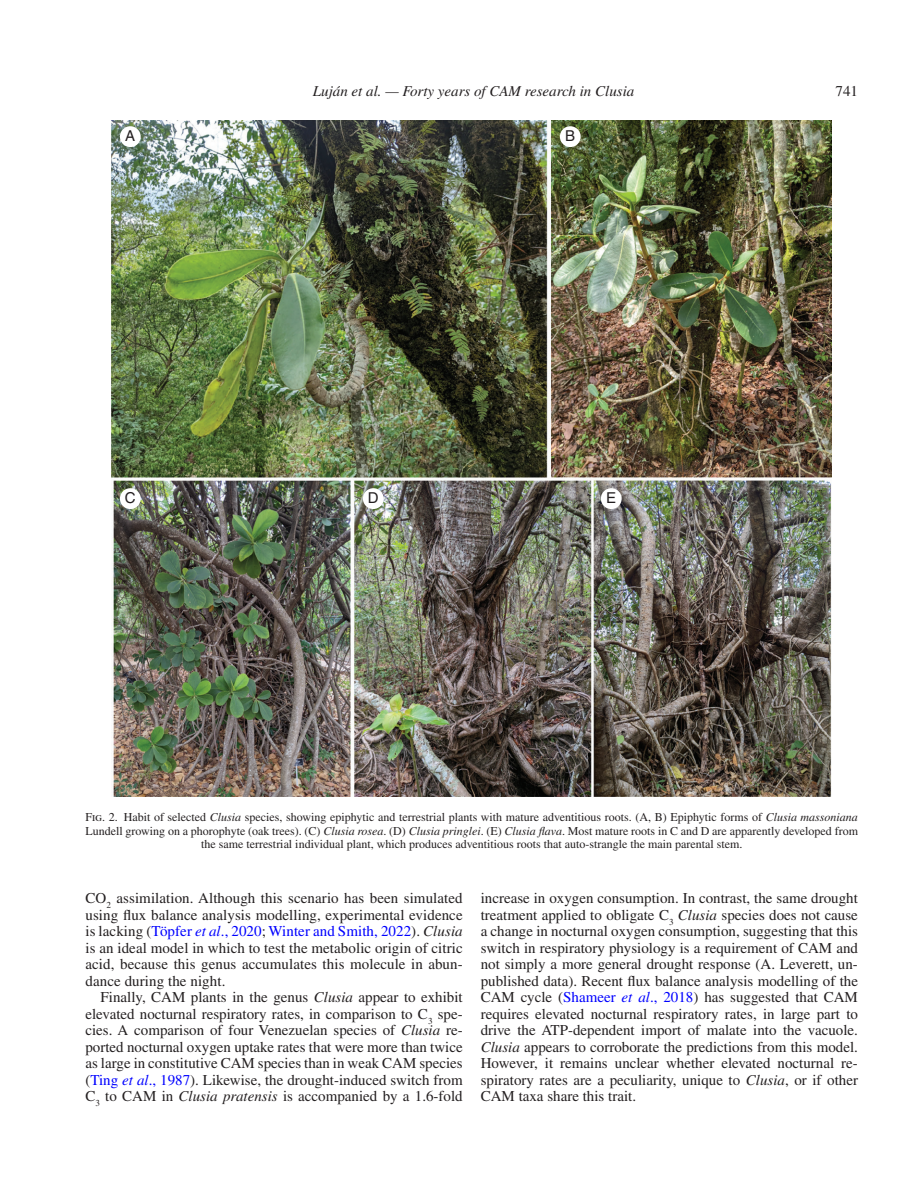
<style>
.page{position:relative;width:918px;height:1186px;background:#fff}
.page>*{position:absolute;margin:0;border:0;box-sizing:border-box;transform-origin:0 0}
.t1{font:15px/16.5px "Times LT Std";color:#231f20;text-align:justify}
.t2{font:italic 15px "Times LT Std";color:#231f20}
.t3{font:15px "Helvetica";color:#231f20}
.t4{font:12px/13.5px "Times LT Std";color:#231f20;text-align:center}
.s1{font-style:italic}
.s2{color:#00f}
.s3{font-style:italic;color:#00f}
</style>
<div class="page">
<img style="left:112px;top:120px;width:720px;height:676px">
<div style="left:120px;top:126px;width:21px;height:21px;background:#fff;border-radius:50%"></div>
<div style="left:120px;top:488px;width:21px;height:21px;background:#fff;border-radius:50%"></div>
<div style="left:363px;top:488px;width:21px;height:21px;background:#fff;border-radius:50%"></div>
<div style="left:601px;top:488px;width:21px;height:21px;background:#fff;border-radius:50%"></div>
<div style="left:560px;top:126px;width:21px;height:21px;background:#fff;border-radius:50%"></div>
<p class="t3" style="left:125px;top:127px;width:12px">A</p>
<p class="t2" style="left:313px;top:83px;width:323px">Luján et al. — Forty years of CAM research in Clusia</p>
<p class="t1" style="left:836px;top:83px;width:24px">741</p>
<p class="t3" style="left:565px;top:127px;width:12px">B</p>
<p class="t3" style="left:125px;top:489px;width:12px">C</p>
<p class="t3" style="left:368px;top:489px;width:12px">D</p>
<p class="t3" style="left:606px;top:489px;width:12px">E</p>
<p class="t4" style="left:85px;top:810px;width:774px">Fig. 2. Habit of selected <span class="s1">Clusia</span> species, showing epiphytic and terrestrial plants with mature adventitious roots. (A, B) Epiphytic forms of <span class="s1">Clusia massoniana<br></span>Lundell growing on a phorophyte (oak trees). (C) <span class="s1">Clusia rosea</span>. (D) <span class="s1">Clusia pringlei</span>. (E) <span class="s1">Clusia flava</span>. Most mature roots in C and D are apparently developed from the same terrestrial individual plant, which produces adventitious roots that auto-strangle the main parental stem.</p>
<p class="t1" style="left:86px;top:890px;width:379px">CO<sub>2</sub> assimilation. Although this scenario has been simulated using flux balance analysis modelling, experimental evidence is lacking (<span class="s2">Töpfer</span> <span class="s3">et al</span><span class="s2">., 2020</span>; <span class="s2">Winter and Smith, 2022</span>). <span class="s1">Clusia </span>is an ideal model in which to test the metabolic origin of citric acid, because this genus accumulates this molecule in abun&shy;dance during the night.</p>
<p class="t1" style="left:85px;top:989px;width:379px;text-indent:15px">Finally, CAM plants in the genus <span class="s1">Clusia</span> appear to exhibit elevated nocturnal respiratory rates, in comparison to C<sub>3</sub> spe&shy;cies. A comparison of four Venezuelan species of <span class="s1">Clusia</span> re&shy;ported nocturnal oxygen uptake rates that were more than twice as large in constitutive CAM species than in weak CAM species (<span class="s2">Ting</span> <span class="s3">et al</span><span class="s2">., 1987</span>). Likewise, the drought-induced switch from C<sub>3</sub> to CAM in <span class="s1">Clusia pratensis</span> is accompanied by a 1.6-fold</p>
<p class="t1" style="left:481px;top:890px;width:379px">increase in oxygen consumption. In contrast, the same drought treatment applied to obligate C<sub>3</sub> <span class="s1">Clusia</span> species does not cause a change in nocturnal oxygen consumption, suggesting that this switch in respiratory physiology is a requirement of CAM and not simply a more general drought response (A. Leverett, un&shy;published data). Recent flux balance analysis modelling of the CAM cycle (<span class="s2">Shameer</span> <span class="s3">et al</span><span class="s2">., 2018</span>) has suggested that CAM requires elevated nocturnal respiratory rates, in large part to drive the ATP-dependent import of malate into the vacuole.<br><span class="s1">Clusia</span> appears to corroborate the predictions from this model.<br>However, it remains unclear whether elevated nocturnal re&shy;spiratory rates are a peculiarity, unique to <span class="s1">Clusia</span>, or if other CAM taxa share this trait.</p>
</div>
